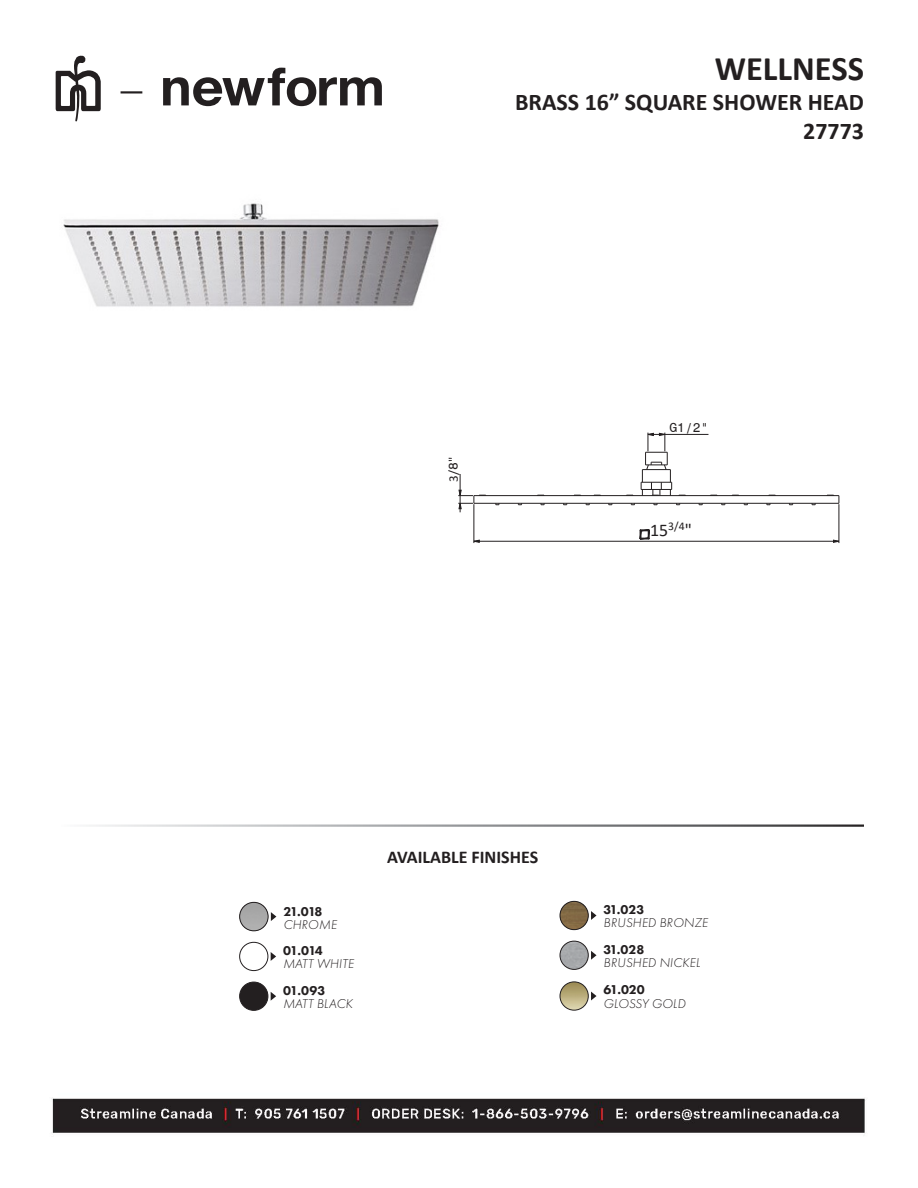
<style>
.page{position:relative;width:918px;height:1188px;background:#fff}
.page>*{position:absolute;margin:0;border:0;box-sizing:border-box;transform-origin:0 0}
.t1{font:700 34.5px "Calibri";color:#231f20}
.t2{font:700 24px/28.8px "Calibri";color:#231f20;text-align:right}
.t3{font:700 18px "Calibri";color:#231f20}
.t4{font:17.85px "Calibri";color:#231f20}
.t5{font:italic 300 13.2px "Futura PT";letter-spacing:.01em;color:#231f20}
.t6{font:800 13.2px "Futura PT";letter-spacing:-.06em;color:#231f20}
.t7{font:13.05px "Monospace 821 BT";color:#231f20}
.t8{font:13.05px "Calibri";color:#231f20}
.s1{font-family:"Monospace 821 BT"}
</style>
<div class="page">
<img style="left:51px;top:1098px;width:814px;height:36px">
<svg style="left:56px;top:56px;width:326px;height:65px"></svg>
<div style="left:240px;top:982px;width:28px;height:28px;background:#231f20;border-radius:50%"></div>
<div style="left:239px;top:982px;width:29px;height:29px;border:1px solid #231f20;border-radius:50%"></div>
<svg style="left:271px;top:992px;width:5px;height:9px"></svg>
<img style="left:240px;top:902px;width:28px;height:29px;border-radius:14px">
<div style="left:239px;top:902px;width:30px;height:29px;border:1px solid #231f20;border-radius:50%"></div>
<svg style="left:271px;top:912px;width:5px;height:9px"></svg>
<div style="left:239px;top:942px;width:29px;height:29px;border:1px solid #231f20;border-radius:50%"></div>
<svg style="left:271px;top:952px;width:5px;height:9px"></svg>
<img style="left:560px;top:901px;width:28px;height:29px;border-radius:14px">
<div style="left:560px;top:901px;width:29px;height:29px;border:1px solid #231f20;border-radius:50%"></div>
<svg style="left:591px;top:911px;width:6px;height:9px"></svg>
<img style="left:560px;top:941px;width:28px;height:28px;border-radius:14px">
<div style="left:560px;top:941px;width:29px;height:29px;border:1px solid #231f20;border-radius:50%"></div>
<svg style="left:591px;top:951px;width:6px;height:9px"></svg>
<img style="left:560px;top:982px;width:28px;height:28px;border-radius:14px">
<div style="left:560px;top:981px;width:29px;height:30px;border:1px solid #231f20;border-radius:50%"></div>
<svg style="left:591px;top:992px;width:6px;height:8px"></svg>
<img style="left:63px;top:203px;width:376px;height:104px">
<svg style="left:639px;top:529px;width:11px;height:11px"></svg>
<svg style="left:473px;top:539px;width:7px;height:4px"></svg>
<svg style="left:833px;top:539px;width:6px;height:4px"></svg>
<hr style="left:460px;top:474px;width:1px;height:38px;background:#231f20">
<hr style="left:474px;top:504px;width:1px;height:39px;background:#231f20">
<hr style="left:474px;top:541px;width:365px;height:1px;background:#231f20">
<hr style="left:648px;top:434px;width:60px;height:1px;background:#231f20">
<hr style="left:839px;top:504px;width:1px;height:39px;background:#231f20">
<hr style="left:474px;top:503px;width:365px;height:1px;background:#231f20">
<hr style="left:474px;top:495px;width:365px;height:1px;background:#231f20">
<svg style="left:458px;top:489px;width:28px;height:20px"></svg>
<svg style="left:641px;top:433px;width:31px;height:63px"></svg>
<svg style="left:827px;top:495px;width:13px;height:8px"></svg>
<h1 class="t1" style="left:715px;top:44px;width:151px">WELLNESS</h1>
<h2 class="t2" style="left:515px;top:87px;width:350px">BRASS 16” SQUARE SHOWER HEAD<br>27773</h2>
<p class="t8" style="left:444px;top:482px;width:26px;rotate:-90deg">3/<span class="s1">8</span>"</p>
<p class="t7" style="left:669px;top:420px;width:41px">G1/2"</p>
<h3 class="t4" style="left:650px;top:517px;width:43px">15<sup>3/4</sup>"</h3>
<p class="t6" style="left:283px;top:903px;width:41px">21.018</p>
<p class="t5" style="left:283px;top:917px;width:55px">CHROME</p>
<p class="t6" style="left:283px;top:942px;width:41px">01.014</p>
<p class="t5" style="left:283px;top:956px;width:72px">MATT WHITE</p>
<p class="t6" style="left:283px;top:982px;width:44px">01.093</p>
<p class="t5" style="left:283px;top:996px;width:71px">MATT BLACK</p>
<h3 class="t3" style="left:387px;top:845px;width:153px">AVAILABLE FINISHES</h3>
<p class="t6" style="left:604px;top:901px;width:42px">31.023</p>
<p class="t5" style="left:604px;top:915px;width:106px">BRUSHED BRONZE</p>
<p class="t6" style="left:604px;top:941px;width:42px">31.028</p>
<p class="t5" style="left:604px;top:955px;width:98px">BRUSHED NICKEL</p>
<p class="t6" style="left:604px;top:982px;width:43px">61.020</p>
<p class="t5" style="left:604px;top:996px;width:84px">GLOSSY GOLD</p>
</div>
